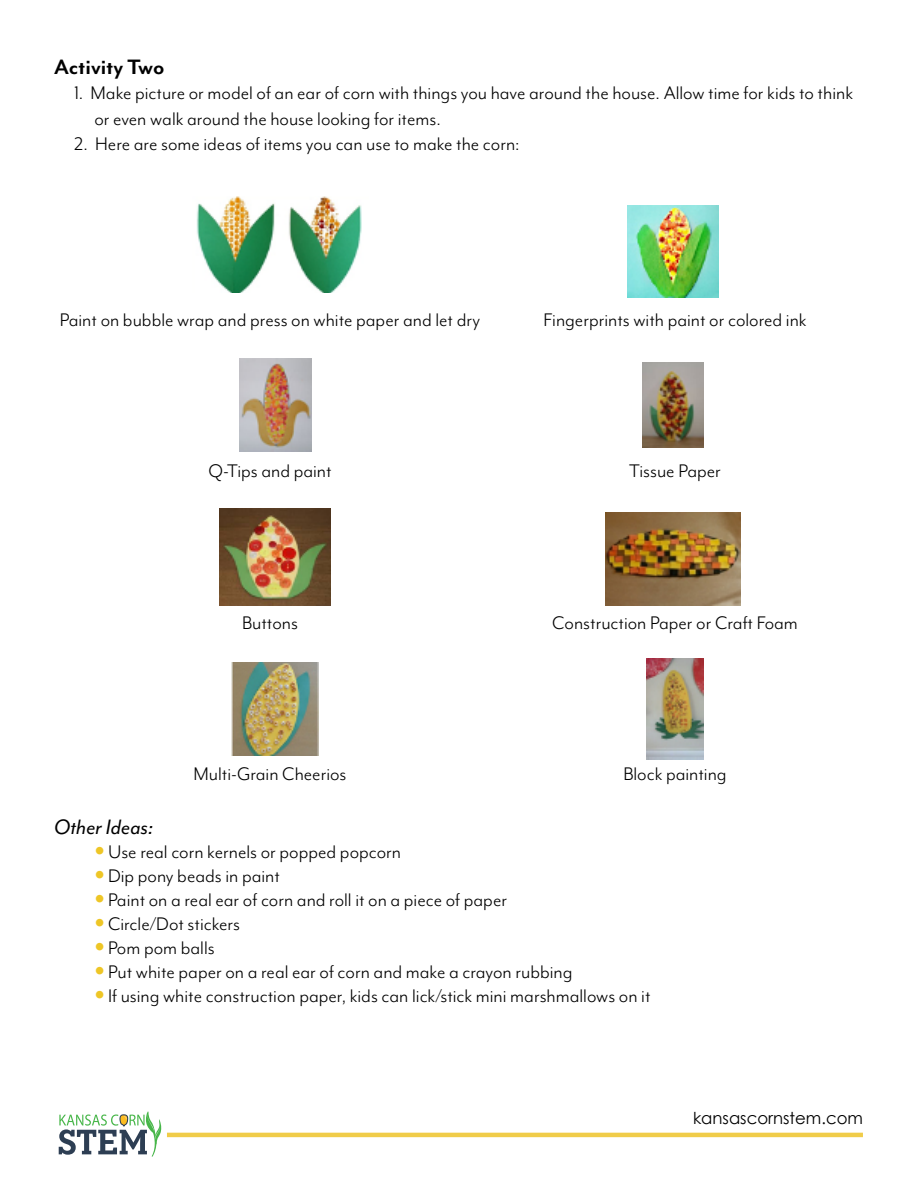
<style>
.page{position:relative;width:918px;height:1188px;background:#fff}
.page>*{position:absolute;margin:0;border:0;box-sizing:border-box;transform-origin:0 0}
.t1{font:700 24px "Mr Eaves Mod OT";color:#000}
.t2{font:italic 24px "Mr Eaves Mod OT";color:#000}
.t3{font:21px/25.2px "Mr Eaves Mod OT";color:#000}
.t4{font:16.5px "Century Gothic";color:#000}
.s1{font-family:"Avenir";font-weight:300;color:#eec626}
</style>
<div class="page">
<hr style="left:167px;top:1133px;width:696px;height:4px;background:#f0cc49">
<svg style="left:59px;top:1111px;width:103px;height:46px"></svg>
<img style="left:196px;top:196px;width:166px;height:97px">
<img style="left:627px;top:206px;width:92px;height:91px">
<img style="left:239px;top:359px;width:72px;height:93px">
<img style="left:642px;top:362px;width:62px;height:86px">
<img style="left:220px;top:508px;width:111px;height:98px">
<img style="left:606px;top:513px;width:135px;height:93px">
<img style="left:232px;top:662px;width:87px;height:93px">
<img style="left:647px;top:659px;width:57px;height:100px">
<p class="t1" style="left:54px;top:54px;width:112px">Activity Two</p>
<p class="t3" style="left:94px;top:81px;width:760px;text-indent:-20px">1. Make picture or model of an ear of corn with things you have around the house. Allow time for kids to think or even walk around the house looking for items.</p>
<p class="t3" style="left:74px;top:131px;width:447px">2. Here are some ideas of items you can use to make the corn:</p>
<p class="t3" style="left:60px;top:308px;width:422px">Paint on bubble wrap and press on white paper and let dry</p>
<p class="t3" style="left:543px;top:308px;width:265px">Fingerprints with paint or colored ink</p>
<p class="t3" style="left:208px;top:459px;width:125px">Q-Tips and paint</p>
<p class="t3" style="left:629px;top:459px;width:93px">Tissue Paper</p>
<p class="t3" style="left:242px;top:610px;width:58px">Buttons</p>
<p class="t3" style="left:552px;top:610px;width:247px">Construction Paper or Craft Foam</p>
<p class="t3" style="left:194px;top:761px;width:155px">Multi-Grain Cheerios</p>
<p class="t3" style="left:623px;top:761px;width:105px">Block painting</p>
<p class="t2" style="left:54px;top:814px;width:101px">Other Ideas:</p>
<p class="t3" style="left:94px;top:839px;width:308px"><span class="s1">•</span>Use real corn kernels or popped popcorn</p>
<p class="t3" style="left:94px;top:863px;width:187px"><span class="s1">•</span>Dip pony beads in paint</p>
<p class="t3" style="left:94px;top:887px;width:414px"><span class="s1">•</span> Paint on a real ear of corn and roll it on a piece of paper</p>
<p class="t3" style="left:94px;top:911px;width:147px"><span class="s1">•</span>Circle/Dot stickers</p>
<p class="t3" style="left:94px;top:935px;width:122px"><span class="s1">•</span> Pom pom balls</p>
<p class="t3" style="left:94px;top:959px;width:480px"><span class="s1">•</span> Put white paper on a real ear of corn and make a crayon rubbing</p>
<p class="t3" style="left:94px;top:983px;width:558px"><span class="s1">•</span> If using white construction paper, kids can lick/stick mini marshmallows on it</p>
<p class="t4" style="left:693px;top:1107px;width:171px">kansascornstem.com</p>
</div>
